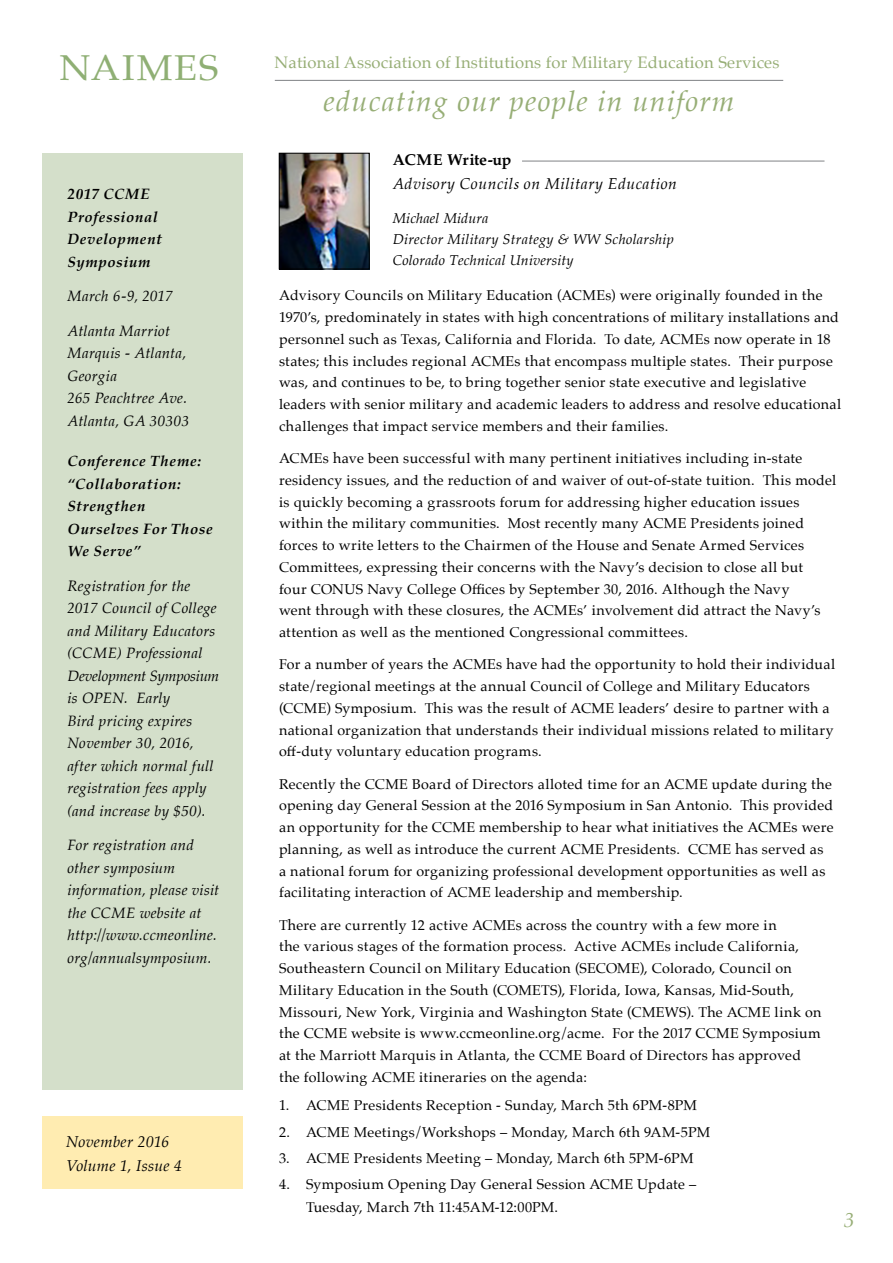
<style>
.page{position:relative;width:893px;height:1263px;background:#fff}
.page>*{position:absolute;margin:0;border:0;box-sizing:border-box;transform-origin:0 0}
.t1{font:36px "Palatino";letter-spacing:.045em;color:#8faf74;scale:1.05 1}
.t2{font:italic 29.1px "Palatino";letter-spacing:.04em;color:#97ae76}
.t3{font:italic 21px "Palatino";color:#97ae76}
.t4{font:16.65px "Palatino";letter-spacing:.01em;color:#97ae76}
.t5{font:italic 15.75px/24px "Palatino";letter-spacing:.035em;color:#000}
.t6{font:italic 15.75px/24px "Palatino";letter-spacing:.015em;color:#000}
.t7{font:italic 15px/22.5px "Palatino";letter-spacing:.02em;color:#000}
.t8{font:italic 700 15px/22.5px "Palatino";letter-spacing:.04em;color:#000}
.t9{font:14.25px/21.8px "Palatino";letter-spacing:.025em;color:#000}
.t10{font:italic 14.25px/21px "Palatino";letter-spacing:.01em;color:#000}
.s1{font-weight:700;font-style:normal}
.s2{font-family:"Minion Pro"}
</style>
<div class="page">
<div style="left:43px;top:1116px;width:200px;height:72px;background:#ffecb1"></div>
<hr style="left:275px;top:80px;width:508px;height:1px;background:#808285">
<div style="left:42px;top:153px;width:200px;height:936px;background:#d4dfca"></div>
<img style="left:281px;top:155px;width:86px;height:112px">
<div style="left:279px;top:153px;width:90px;height:116px;border:1px solid #000"></div>
<hr style="left:522px;top:161px;width:302px;height:1px;background:#808285">
<h1 class="t1" style="left:59px;top:38px;width:153px">NAIMES</h1>
<p class="t4" style="left:275px;top:48px;width:506px">National Association of Institutions for Military Education Services</p>
<h2 class="t2" style="left:323px;top:76px;width:412px">educating our people in uniform</h2>
<p class="t8" style="left:67px;top:183px;width:96px">2017 CCME<br>Professional<br>Development<br>Symposium</p>
<p class="t7" style="left:67px;top:285px;width:107px">March 6-9, 2017</p>
<p class="t7" style="left:67px;top:319px;width:123px">Atlanta Marriot<br>Marquis - Atlanta,<br>Georgia<br>265 Peachtree Ave.<br>Atlanta, GA 30303</p>
<p class="t8" style="left:67px;top:450px;width:147px">Conference Theme: “Collaboration:<br>Strengthen<br>Ourselves For Those<br>We Serve”</p>
<p class="t7" style="left:67px;top:574px;width:153px">Registration for the<br>2017 Council of College and Military Educators (CCME) Professional<br>Development Symposium is OPEN. Early<br>Bird pricing expires<br>November 30, 2016, after which normal full registration fees apply (and increase by $50).</p>
<p class="t7" style="left:67px;top:834px;width:153px">For registration and other symposium information, please visit the CCME website at http://www.ccmeonline. org/annualsymposium.</p>
<p class="t6" style="left:66px;top:1129px;width:118px">November 2016<br>Volume 1, Issue 4</p>
<p class="t5" style="left:393px;top:147px;width:286px"><span class="s1">ACME Write-up<br></span>Advisory Council<span class="s2">s</span> on Military Education</p>
<p class="t10" style="left:393px;top:208px;width:283px">Michael Midura<br>Director Military Strategy &amp; WW Scholarship<br>Colorado Technical University</p>
<p class="t9" style="left:279px;top:285px;width:564px">Advisory Councils on Military Education (ACMEs) were originally founded in the 1970’s, predominately in states with high concentrations of military installations and personnel such as Texas, California and Florida. To date, ACMEs now operate in 18 states; this includes regional ACMEs that encompass multiple states. Their purpose was, and continues to be, to bring together senior state executive and legislative leaders with senior military and academic leaders to address and resolve educational challenges that impact service members and their families.</p>
<p class="t9" style="left:279px;top:447px;width:559px">ACMEs have been successful with many pertinent initiatives including in-state residency issues, and the reduction of and waiver of out-of-state tuition. This model is quickly becoming a grassroots forum for addressing higher education issues within the military communities. Most recently many ACME Presidents joined forces to write letters to the Chairmen of the House and Senate Armed Services Committees, expressing their concerns with the Navy’s decision to close all but<br>four CONUS Navy College Offices by September 30, 2016. Although the Navy<br>went through with these closures, the ACMEs’ involvement did attract the Navy’s attention as well as the mentioned Congressional committees.</p>
<p class="t9" style="left:279px;top:654px;width:558px">For a number of years the ACMEs have had the opportunity to hold their individual state/regional meetings at the annual Council of College and Military Educators (CCME) Symposium. This was the result of ACME leaders’ desire to partner with a national organization that understands their individual missions related to military off-duty voluntary education programs.</p>
<p class="t9" style="left:279px;top:773px;width:556px">Recently the CCME Board of Directors alloted time for an ACME update during the opening day General Session at the 2016 Symposium in San Antonio. This provided an opportunity for the CCME membership to hear what initiatives the ACMEs were planning, as well as introduce the current ACME Presidents. CCME has served as a national forum for organizing professional development opportunities as well as facilitating interaction of ACME leadership and membership.</p>
<p class="t9" style="left:279px;top:914px;width:544px">There are currently 12 active ACMEs across the country with a few more in<br>the various stages of the formation process. Active ACMEs include California, Southeastern Council on Military Education (SECOME), Colorado, Council on Military Education in the South (COMETS), Florida, Iowa, Kansas, Mid-South, Missouri, New York, Virginia and Washington State (CMEWS). The ACME link on the CCME website is www.ccmeonline.org/acme. For the 2017 CCME Symposium at the Marriott Marquis in Atlanta, the CCME Board of Directors has approved the following ACME itineraries on the agenda:</p>
<p class="t9" style="left:279px;top:1094px;width:420px">1. ACME Presidents Reception - Sunday, March 5th 6PM-8PM</p>
<p class="t9" style="left:279px;top:1121px;width:433px">2. ACME Meetings/Workshops – Monday, March 6th 9AM-5PM</p>
<p class="t9" style="left:279px;top:1147px;width:416px">3. ACME Presidents Meeting – Monday, March 6th 5PM-6PM</p>
<p class="t9" style="left:306px;top:1173px;width:392px;line-height:22.5px;text-indent:-27px">4. Symposium Opening Day General Session ACME Update –<br>Tuesday, March 7th 11:45AM-12:00PM.</p>
<h3 class="t3" style="left:844px;top:1202px;width:12px">3</h3>
</div>
